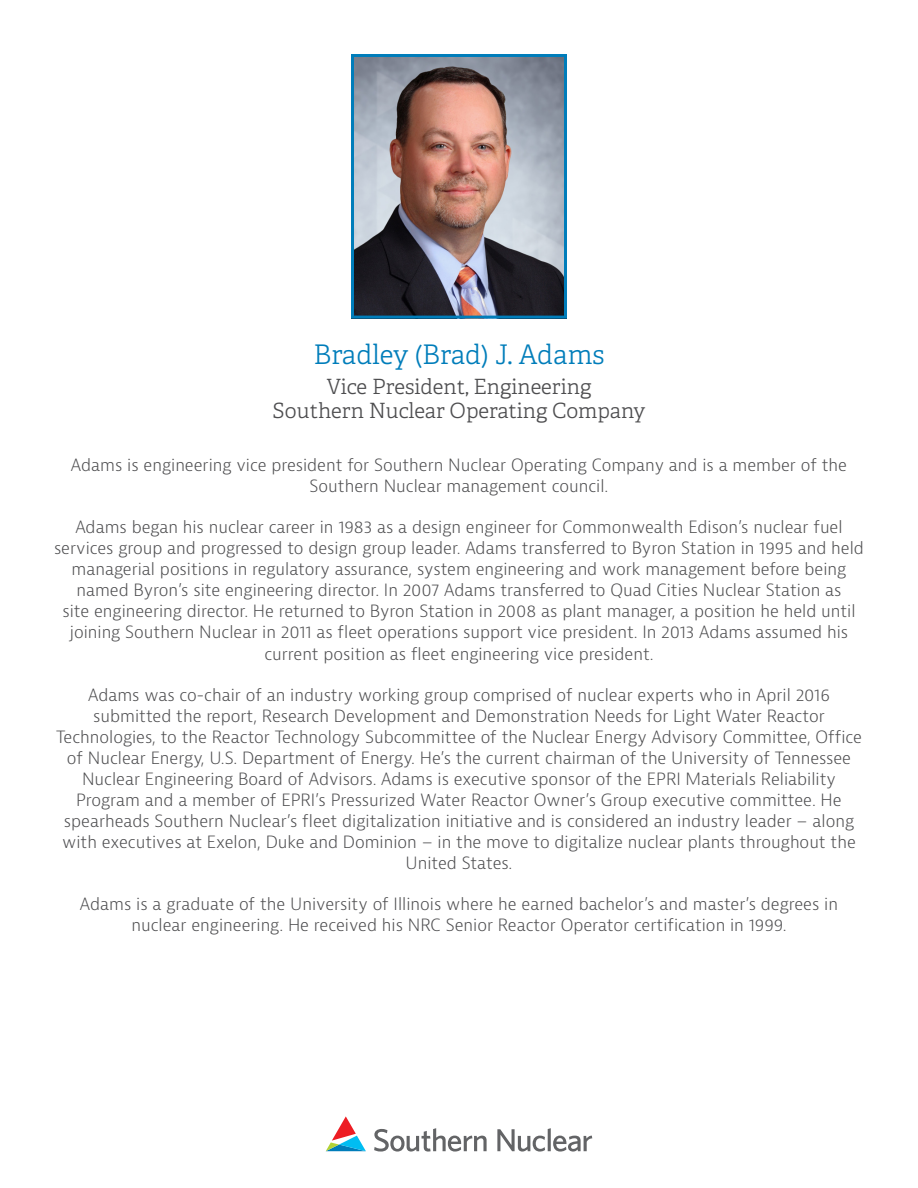
<style>
.page{position:relative;width:918px;height:1188px;background:#fff}
.page>*{position:absolute;margin:0;border:0;box-sizing:border-box;transform-origin:0 0}
.t1{font:300 27px "Adelle";color:#007dba}
.t2{font:300 21px/24px "Adelle";color:#4d4d4f;text-align:center}
.t3{font:300 16.5px/21px "Bernina Sans";color:#4d4d4f;text-align:center}
</style>
<div class="page">
<svg style="left:326px;top:1116px;width:40px;height:35px"></svg>
<svg style="left:374px;top:1128px;width:218px;height:24px"></svg>
<img style="left:355px;top:58px;width:208px;height:257px">
<div style="left:351px;top:54px;width:216px;height:265px;border:3px solid #007dba"></div>
<h1 class="t1" style="left:313px;top:338px;width:293px">Bradley (Brad) J. Adams</h1>
<p class="t2" style="left:273px;top:375px;width:374px">Vice President, Engineering<br>Southern Nuclear Operating Company</p>
<p class="t3" style="left:71px;top:455px;width:778px">Adams is engineering vice president for Southern Nuclear Operating Company and is a member of the<br>Southern Nuclear management council.</p>
<p class="t3" style="left:54px;top:517px;width:811px">Adams began his nuclear career in 1983 as a design engineer for Commonwealth Edison’s nuclear fuel services group and progressed to design group leader. Adams transferred to Byron Station in 1995 and held managerial positions in regulatory assurance, system engineering and work management before being named Byron’s site engineering director. In 2007 Adams transferred to Quad Cities Nuclear Station as<br>site engineering director. He returned to Byron Station in 2008 as plant manager, a position he held until joining Southern Nuclear in 2011 as fleet operations support vice president. In 2013 Adams assumed his current position as fleet engineering vice president.</p>
<p class="t3" style="left:56px;top:685px;width:807px">Adams was co-chair of an industry working group comprised of nuclear experts who in April 2016 submitted the report, Research Development and Demonstration Needs for Light Water Reactor Technologies, to the Reactor Technology Subcommittee of the Nuclear Energy Advisory Committee, Office of Nuclear Energy, U.S. Department of Energy. He’s the current chairman of the University of Tennessee Nuclear Engineering Board of Advisors. Adams is executive sponsor of the EPRI Materials Reliability Program and a member of EPRI’s Pressurized Water Reactor Owner’s Group executive committee. He spearheads Southern Nuclear’s fleet digitalization initiative and is considered an industry leader – along with executives at Exelon, Duke and Dominion – in the move to digitalize nuclear plants throughout the United States.</p>
<p class="t3" style="left:80px;top:894px;width:760px">Adams is a graduate of the University of Illinois where he earned bachelor’s and master’s degrees in nuclear engineering. He received his NRC Senior Reactor Operator certification in 1999.</p>
</div>
